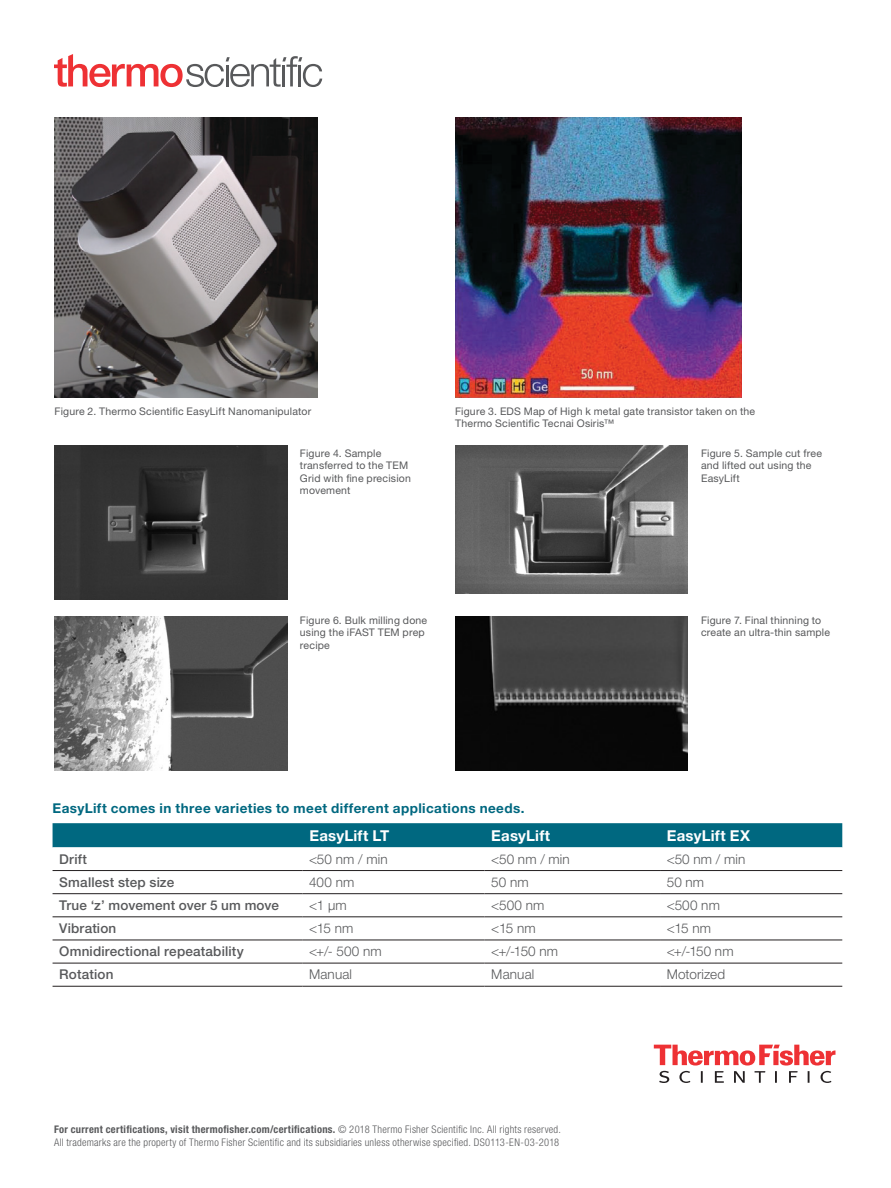
<style>
.page{position:relative;width:891px;height:1188px;background:#fff}
.page>*{position:absolute;margin:0;border:0;box-sizing:border-box;transform-origin:0 0}
.t1{font:700 15px "Helvetica Neue LT Pro";letter-spacing:.015em;color:#fff}
.t2{font:300 13.5px "Helvetica Neue LT Pro";letter-spacing:.01em;color:#58595b}
.t3{font:500 13.5px "Helvetica Neue LT Pro";letter-spacing:.015em;color:#58595b}
.t4{font:700 13.5px "Helvetica Neue LT Pro";letter-spacing:.03em;color:#006880}
.t5{font:10.5px/12.6px "Helvetica Neue LT Pro";letter-spacing:.015em;color:#58595b}
.t6{font:300 condensed 10.5px/13.5px "Helvetica Neue LT Pro";letter-spacing:.025em;color:#58595b}
.s1{font-weight:700}
</style>
<div class="page">
<img style="left:455px;top:446px;width:233px;height:148px">
<img style="left:55px;top:446px;width:232px;height:154px">
<img style="left:55px;top:616px;width:232px;height:155px">
<img style="left:455px;top:616px;width:233px;height:155px">
<img style="left:455px;top:118px;width:287px;height:279px">
<img style="left:55px;top:118px;width:262px;height:279px">
<svg style="left:54px;top:54px;width:268px;height:33px"></svg>
<svg style="left:654px;top:1045px;width:182px;height:38px"></svg>
<div style="left:53px;top:823px;width:789px;height:24px;background:#006880"></div>
<svg style="left:53px;top:847px;width:789px;height:139px"></svg>
<hr style="left:53px;top:870px;width:249px;height:1px;background:#231f20">
<hr style="left:53px;top:893px;width:249px;height:1px;background:#231f20">
<hr style="left:302px;top:870px;width:183px;height:1px;background:#231f20">
<hr style="left:485px;top:870px;width:175px;height:1px;background:#231f20">
<hr style="left:660px;top:870px;width:182px;height:1px;background:#231f20">
<hr style="left:302px;top:893px;width:183px;height:1px;background:#231f20">
<hr style="left:485px;top:893px;width:175px;height:1px;background:#231f20">
<hr style="left:660px;top:893px;width:182px;height:1px;background:#231f20">
<hr style="left:53px;top:917px;width:249px;height:1px;background:#231f20">
<hr style="left:302px;top:917px;width:183px;height:1px;background:#231f20">
<hr style="left:485px;top:917px;width:175px;height:1px;background:#231f20">
<hr style="left:660px;top:917px;width:182px;height:1px;background:#231f20">
<hr style="left:53px;top:940px;width:249px;height:1px;background:#231f20">
<hr style="left:302px;top:940px;width:183px;height:1px;background:#231f20">
<hr style="left:485px;top:940px;width:175px;height:1px;background:#231f20">
<hr style="left:660px;top:940px;width:182px;height:1px;background:#231f20">
<hr style="left:53px;top:963px;width:249px;height:1px;background:#231f20">
<hr style="left:302px;top:963px;width:183px;height:1px;background:#231f20">
<hr style="left:485px;top:963px;width:175px;height:1px;background:#231f20">
<hr style="left:660px;top:963px;width:182px;height:1px;background:#231f20">
<hr style="left:53px;top:986px;width:249px;height:1px;background:#231f20">
<hr style="left:302px;top:986px;width:183px;height:1px;background:#231f20">
<hr style="left:485px;top:986px;width:175px;height:1px;background:#231f20">
<hr style="left:660px;top:986px;width:182px;height:1px;background:#231f20">
<p class="t5" style="left:55px;top:404px;width:258px">Figure 2. Thermo Scientific EasyLift Nanomanipulator</p>
<p class="t5" style="left:300px;top:446px;width:112px">Figure 4. Sample transferred to the TEM<br>Grid with fine precision movement</p>
<p class="t5" style="left:455px;top:404px;width:302px">Figure 3. EDS Map of High k metal gate transistor taken on the<br>Thermo Scientific Tecnai Osiris™</p>
<p class="t5" style="left:701px;top:446px;width:122px">Figure 5. Sample cut free and lifted out using the<br>EasyLift</p>
<p class="t5" style="left:300px;top:613px;width:129px">Figure 6. Bulk milling done using the iFAST TEM prep recipe</p>
<p class="t5" style="left:701px;top:613px;width:131px">Figure 7. Final thinning to create an ultra-thin sample</p>
<p class="t4" style="left:53px;top:800px;width:474px">EasyLift comes in three varieties to meet different applications needs.</p>
<h1 class="t1" style="left:310px;top:826px;width:81px">EasyLift LT</h1>
<h1 class="t1" style="left:491px;top:826px;width:60px">EasyLift</h1>
<h1 class="t1" style="left:667px;top:826px;width:85px">EasyLift EX</h1>
<p class="t3" style="left:59px;top:851px;width:29px">Drift</p>
<p class="t2" style="left:309px;top:851px;width:80px">&lt;50 nm / min</p>
<p class="t2" style="left:491px;top:851px;width:80px">&lt;50 nm / min</p>
<p class="t2" style="left:667px;top:851px;width:80px">&lt;50 nm / min</p>
<p class="t3" style="left:59px;top:874px;width:116px">Smallest step size</p>
<p class="t2" style="left:309px;top:874px;width:47px">400 nm</p>
<p class="t2" style="left:491px;top:874px;width:39px">50 nm</p>
<p class="t2" style="left:667px;top:874px;width:39px">50 nm</p>
<p class="t3" style="left:59px;top:897px;width:221px">True ‘z’ movement over 5 um move</p>
<p class="t2" style="left:309px;top:897px;width:39px">&lt;1 µm</p>
<p class="t2" style="left:491px;top:897px;width:55px">&lt;500 nm</p>
<p class="t2" style="left:667px;top:897px;width:55px">&lt;500 nm</p>
<p class="t3" style="left:59px;top:920px;width:59px">Vibration</p>
<p class="t2" style="left:309px;top:920px;width:46px">&lt;15 nm</p>
<p class="t2" style="left:491px;top:920px;width:46px">&lt;15 nm</p>
<p class="t2" style="left:667px;top:920px;width:46px">&lt;15 nm</p>
<p class="t3" style="left:59px;top:943px;width:186px">Omnidirectional repeatability</p>
<p class="t2" style="left:309px;top:943px;width:74px">&lt;+/- 500 nm</p>
<p class="t2" style="left:491px;top:943px;width:68px">&lt;+/-150 nm</p>
<p class="t2" style="left:667px;top:943px;width:68px">&lt;+/-150 nm</p>
<p class="t3" style="left:59px;top:967px;width:56px">Rotation</p>
<p class="t2" style="left:309px;top:966px;width:45px">Manual</p>
<p class="t2" style="left:491px;top:966px;width:45px">Manual</p>
<p class="t2" style="left:667px;top:966px;width:60px">Motorized</p>
<p class="t6" style="left:54px;top:1122px;width:508px"><span class="s1">For current certifications, visit thermofisher.com/certifications.</span> © 2018 Thermo Fisher Scientific Inc. All rights reserved.<br>All trademarks are the property of Thermo Fisher Scientific and its subsidiaries unless otherwise specified. DS0113-EN-03-2018</p>
</div>
